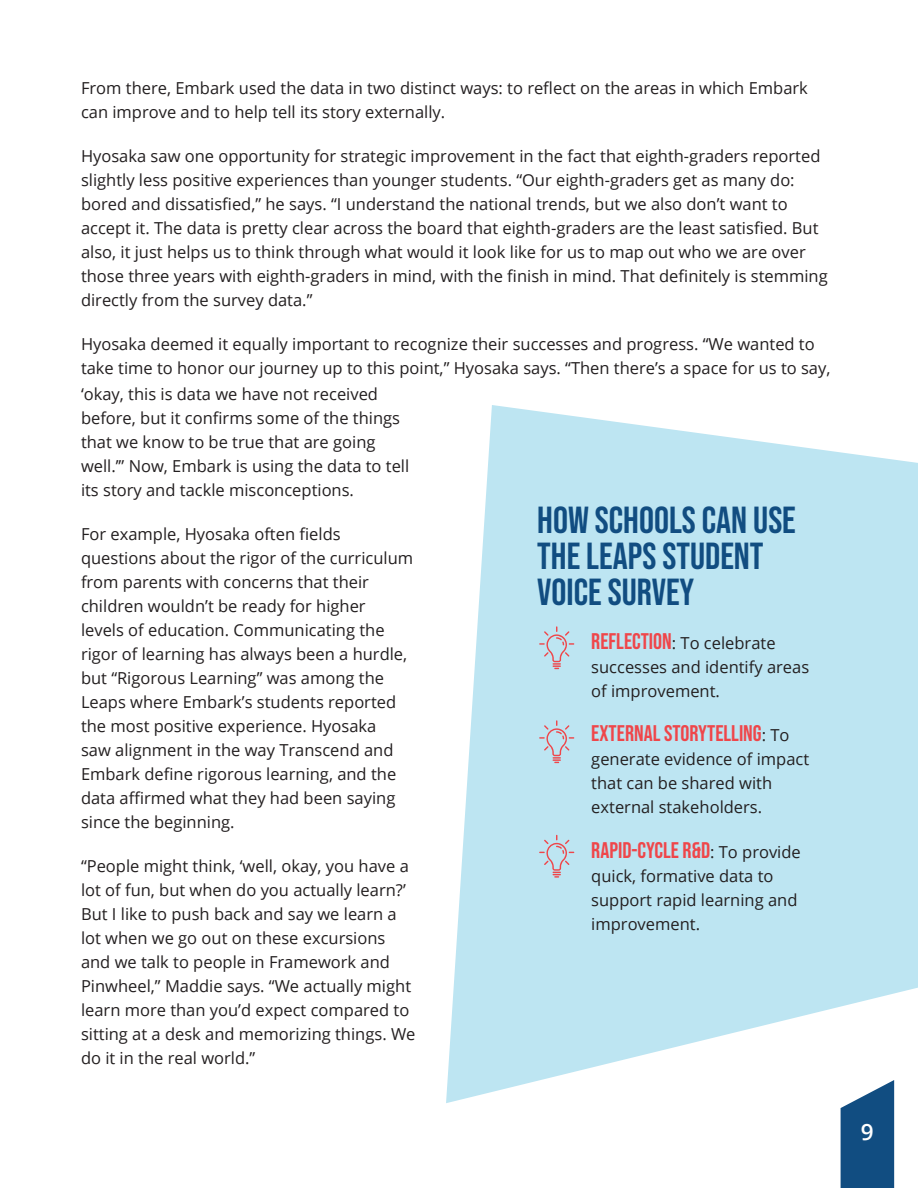
<style>
.page{position:relative;width:918px;height:1188px;background:#fff}
.page>*{position:absolute;margin:0;border:0;box-sizing:border-box;transform-origin:0 0}
.t1{font:37.5px/36px "Bebas Neue";color:#114d81}
.t2{font:22.5px "Bebas Neue";color:#ef464a}
.t3{font:600 22.5px "Open Sans";color:#fff}
.t4{font:16.5px/24px "Open Sans";color:#231f20}
.s1{font-family:"Bebas Neue";font-size:22.5px;color:#ef464a}
.s2{font-family:"Open Sans";font-size:16.5px;color:#231f20}
</style>
<div class="page">
<div style="left:841px;top:1103px;width:53px;height:85px;background:#114d81"></div>
<svg style="left:446px;top:405px;width:472px;height:698px;fill:#bde5f2"></svg>
<svg style="left:539px;top:626px;width:35px;height:43px;background:#c3cfdb"></svg>
<svg style="left:539px;top:720px;width:35px;height:43px;background:#c3cfdb"></svg>
<svg style="left:539px;top:835px;width:35px;height:43px;background:#c3cfdb"></svg>
<p class="t4" style="left:81px;top:75px;width:728px">From there, Embark used the data in two distinct ways: to reflect on the areas in which Embark can improve and to help tell its story externally.</p>
<p class="t4" style="left:81px;top:143px;width:748px">Hyosaka saw one opportunity for strategic improvement in the fact that eighth-graders reported slightly less positive experiences than younger students. “Our eighth-graders get as many do: bored and dissatisfied,” he says. “I understand the national trends, but we also don’t want to accept it. The data is pretty clear across the board that eighth-graders are the least satisfied. But also, it just helps us to think through what would it look like for us to map out who we are over those three years with eighth-graders in mind, with the finish in mind. That definitely is stemming directly from the survey data.”</p>
<p class="t4" style="left:81px;top:332px;width:751px">Hyosaka deemed it equally important to recognize their successes and progress. “We wanted to take time to honor our journey up to this point,” Hyosaka says. “Then there’s a space for us to say,</p>
<p class="t4" style="left:81px;top:381px;width:330px">‘okay, this is data we have not received before, but it confirms some of the things that we know to be true that are going well.’” Now, Embark is using the data to tell its story and tackle misconceptions.</p>
<p class="t4" style="left:81px;top:521px;width:334px">For example, Hyosaka often fields questions about the rigor of the curriculum from parents with concerns that their children wouldn’t be ready for higher<br>levels of education. Communicating the rigor of learning has always been a hurdle, but “Rigorous Learning” was among the Leaps where Embark’s students reported the most positive experience. Hyosaka<br>saw alignment in the way Transcend and Embark define rigorous learning, and the data affirmed what they had been saying since the beginning.</p>
<p class="t4" style="left:81px;top:854px;width:336px">“People might think, ‘well, okay, you have a lot of fun, but when do you actually learn?’ But I like to push back and say we learn a lot when we go out on these excursions and we talk to people in Framework and Pinwheel,” Maddie says. “We actually might learn more than you’d expect compared to sitting at a desk and memorizing things. We do it in the real world.”</p>
<h1 class="t1" style="left:537px;top:501px;width:260px">HOW SCHOOLS CAN USE<br>THE LEAPS STUDENT<br>VOICE SURVEY</h1>
<p class="t4" style="left:591px;top:631px;width:219px"><span class="s1">REFLECTION</span>: To celebrate successes and identify areas of improvement.</p>
<h2 class="t2" style="left:591px;top:721px;width:200px">EXTERNAL STORYTELLING<span class="s2">: To</span></h2>
<p class="t4" style="left:591px;top:747px;width:219px">generate evidence of impact that can be shared with external stakeholders.</p>
<h2 class="t2" style="left:591px;top:837px;width:211px">RAPID-CYCLE R&amp;D<span class="s2">: To provide</span></h2>
<p class="t4" style="left:591px;top:863px;width:208px">quick, formative data to support rapid learning and improvement.</p>
<h2 class="t3" style="left:861px;top:1117px;width:14px">9</h2>
</div>
